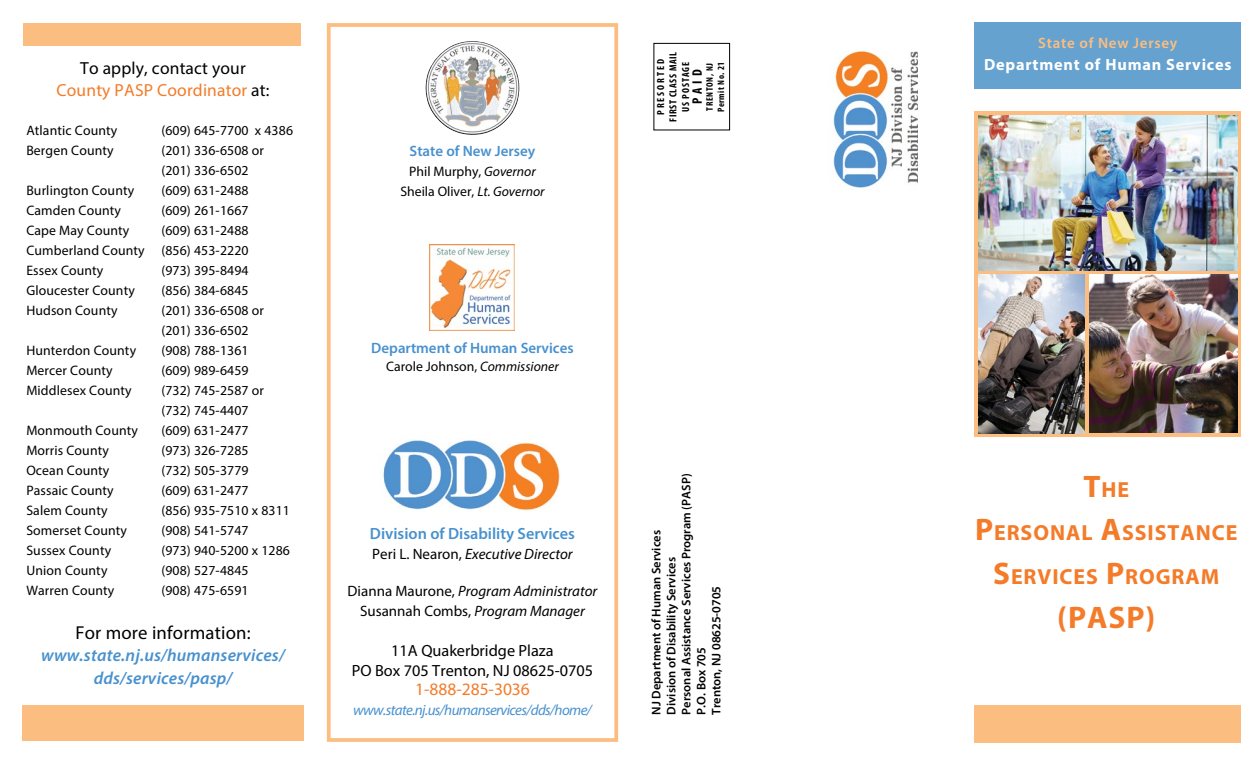
<style>
.page{position:relative;width:1260px;height:765px;background:#fff}
.page>*{position:absolute;margin:0;border:0;box-sizing:border-box;transform-origin:0 0}
.t1{font:700 31.25px "Myriad Pro";color:#f47b29}
.t2{font:700 21.88px/43.8px "Myriad Pro";letter-spacing:.045em;color:#f47b29;text-align:center}
.t3{font:18.75px "Myriad Pro";letter-spacing:.01em;color:#000}
.t4{font:italic 600 17.5px/22.5px "Myriad Pro";letter-spacing:.01em;color:#4891ce;text-align:center}
.t5{font:17.5px/22.5px "Myriad Pro";letter-spacing:.01em;color:#000;text-align:center}
.t6{font:17.5px "Myriad Pro";color:#f47b29}
.t7{font:16.25px/19.9px "Myriad Pro";color:#000;text-align:center}
.t8{font:600 16.25px "Myriad Pro";color:#4891ce}
.t9{font:700 16.25px "Myriad Pro";letter-spacing:.05em;color:#fff}
.t10{font:italic 15px/19.9px "Myriad Pro";color:#000;text-align:center}
.t11{font:600 15px "Myriad Pro";color:#4891ce}
.t12{font:italic 15px "Myriad Pro";letter-spacing:-.04em;color:#4891ce}
.t13{font:600 15px "Myriad Pro";letter-spacing:.05em;color:#fcbe80}
.t14{font:13.75px/20px "Myriad Pro";letter-spacing:.01em;color:#000;text-align:center}
.t15{font:700 condensed 13.75px "Myriad Pro";color:#000}
.t16{font:600 12.5px/15px "Myriad Pro";color:#000}
.t17{font:700 condensed 10.25px/12.6px "Myriad Pro";letter-spacing:.085em;color:#000;text-align:center}
.t18{font:700 condensed 9.5px "Myriad Pro";letter-spacing:.055em;color:#000}
.s1{color:#f47b29}
.s2{font-style:italic}
.s3{font-style:normal}
.s4{font-size:31.25px}
</style>
<div class="page">
<div style="left:24px;top:24px;width:277px;height:22px;background:#fcbe80"></div>
<div style="left:22px;top:705px;width:282px;height:36px;background:#fcbe80"></div>
<div style="left:974px;top:705px;width:267px;height:37px;background:#fcbe80"></div>
<div style="left:654px;top:43px;width:76px;height:87px;border:1px solid #000"></div>
<div style="left:327px;top:23px;width:291px;height:719px;border:4px solid #fcbe80"></div>
<img style="left:426px;top:41px;width:93px;height:94px">
<img style="left:833px;top:50px;width:85px;height:138px">
<div style="left:974px;top:22px;width:267px;height:67px;background:#66a2cf"></div>
<img style="left:429px;top:245px;width:86px;height:85px">
<div style="left:975px;top:112px;width:266px;height:325px;background:#fcbe80"></div>
<img style="left:979px;top:115px;width:259px;height:156px">
<img style="left:979px;top:274px;width:106px;height:160px">
<img style="left:1090px;top:274px;width:148px;height:159px">
<img style="left:383px;top:440px;width:177px;height:71px">
<h1 class="t5" style="left:57px;top:56px;width:214px">To apply, contact your<br><span class="s1">County PASP Coordinator</span> at:</h1>
<p class="t17" style="left:654px;top:122px;width:71px;rotate:-90deg">PRESORTED<br>FIRST CLASS MAIL<br>US POSTAGE</p>
<p class="t15" style="left:689px;top:104px;width:37px;rotate:-90deg">P A I D</p>
<p class="t18" style="left:704px;top:111px;width:49px;rotate:-90deg">TRENTON, NJ</p>
<p class="t18" style="left:715px;top:112px;width:52px;rotate:-90deg">Permit No. 21</p>
<p class="t13" style="left:1038px;top:33px;width:141px">State of New Jersey</p>
<p class="t9" style="left:984px;top:54px;width:249px">Department of Human Services</p>
<p class="t14" style="left:26px;top:120px;width:92px">Atlantic County</p>
<p class="t14" style="left:161px;top:120px;width:133px">(609) 645-7700 x 4386</p>
<p class="t14" style="left:26px;top:140px;width:89px">Bergen County</p>
<p class="t14" style="left:161px;top:140px;width:104px">(201) 336-6508 or</p>
<p class="t14" style="left:161px;top:160px;width:89px">(201) 336-6502</p>
<p class="t14" style="left:26px;top:180px;width:109px">Burlington County</p>
<p class="t14" style="left:161px;top:180px;width:89px">(609) 631-2488</p>
<p class="t14" style="left:26px;top:200px;width:96px">Camden County</p>
<p class="t14" style="left:161px;top:200px;width:89px">(609) 261-1667</p>
<p class="t14" style="left:26px;top:220px;width:104px">Cape May County</p>
<p class="t14" style="left:161px;top:220px;width:89px">(609) 631-2488</p>
<p class="t14" style="left:26px;top:240px;width:120px">Cumberland County</p>
<p class="t14" style="left:161px;top:240px;width:89px">(856) 453-2220</p>
<p class="t14" style="left:26px;top:260px;width:79px">Essex County</p>
<p class="t14" style="left:161px;top:260px;width:89px">(973) 395-8494</p>
<p class="t14" style="left:26px;top:280px;width:110px">Gloucester County</p>
<p class="t14" style="left:161px;top:280px;width:89px">(856) 384-6845</p>
<p class="t14" style="left:26px;top:300px;width:93px">Hudson County</p>
<p class="t14" style="left:161px;top:300px;width:104px">(201) 336-6508 or</p>
<p class="t14" style="left:161px;top:320px;width:89px">(201) 336-6502</p>
<p class="t14" style="left:26px;top:340px;width:111px">Hunterdon County</p>
<p class="t14" style="left:161px;top:340px;width:89px">(908) 788-1361</p>
<p class="t14" style="left:26px;top:360px;width:88px">Mercer County</p>
<p class="t14" style="left:161px;top:360px;width:89px">(609) 989-6459</p>
<p class="t14" style="left:26px;top:380px;width:107px">Middlesex County</p>
<p class="t14" style="left:161px;top:380px;width:104px">(732) 745-2587 or</p>
<p class="t14" style="left:161px;top:400px;width:89px">(732) 745-4407</p>
<p class="t14" style="left:26px;top:420px;width:113px">Monmouth County</p>
<p class="t14" style="left:161px;top:420px;width:89px">(609) 631-2477</p>
<p class="t14" style="left:26px;top:440px;width:84px">Morris County</p>
<p class="t14" style="left:161px;top:440px;width:89px">(973) 326-7285</p>
<p class="t14" style="left:26px;top:460px;width:84px">Ocean County</p>
<p class="t14" style="left:161px;top:460px;width:89px">(732) 505-3779</p>
<p class="t14" style="left:26px;top:480px;width:89px">Passaic County</p>
<p class="t14" style="left:161px;top:480px;width:89px">(609) 631-2477</p>
<p class="t14" style="left:26px;top:500px;width:83px">Salem County</p>
<p class="t14" style="left:161px;top:500px;width:130px">(856) 935-7510 x 8311</p>
<p class="t14" style="left:26px;top:520px;width:102px">Somerset County</p>
<p class="t14" style="left:161px;top:520px;width:89px">(908) 541-5747</p>
<p class="t14" style="left:26px;top:540px;width:86px">Sussex County</p>
<p class="t14" style="left:161px;top:540px;width:130px">(973) 940-5200 x 1286</p>
<p class="t14" style="left:26px;top:560px;width:83px">Union County</p>
<p class="t14" style="left:161px;top:560px;width:89px">(908) 527-4845</p>
<p class="t14" style="left:26px;top:580px;width:90px">Warren County</p>
<p class="t14" style="left:161px;top:580px;width:89px">(908) 475-6591</p>
<h3 class="t3" style="left:75px;top:621px;width:177px">For more information:</h3>
<p class="t4" style="left:41px;top:643px;width:245px">www.state.nj.us/humanservices/ dds/services/pasp/</p>
<h4 class="t11" style="left:410px;top:141px;width:127px">State of New Jersey</h4>
<p class="t14" style="left:400px;top:161px;width:146px">Phil Murphy, <span class="s2">Governor<br></span>Sheila Oliver, <span class="s2">Lt. Governor</span></p>
<h4 class="t11" style="left:371px;top:338px;width:204px">Department of Human Services</h4>
<p class="t14" style="left:386px;top:356px;width:174px">Carole Johnson, <span class="s2">Commissioner</span></p>
<h4 class="t8" style="left:370px;top:523px;width:207px">Division of Disability Services</h4>
<p class="t10" style="left:372px;top:544px;width:202px"><span class="s3">Peri L. Nearon,</span> Executive Director</p>
<p class="t10" style="left:348px;top:581px;width:251px"><span class="s3">Dianna Maurone,</span> Program Administrator<br><span class="s3">Susannah Combs,</span> Program Manager</p>
<p class="t7" style="left:352px;top:640px;width:243px">11A Quakerbridge Plaza<br>PO Box 705 Trenton, NJ 08625-0705</p>
<p class="t6" style="left:415px;top:679px;width:116px">1-888-285-3036</p>
<p class="t12" style="left:353px;top:701px;width:240px">www.state.nj.us/humanservices/dds/home/</p>
<p class="t16" style="left:648px;top:715px;width:243px;rotate:-90deg">NJ Department of Human Services<br>Division of Disability Services<br>Personal Assistance Services Program (PASP)<br>P.O. Box 705<br>Trenton, NJ 08625-0705</p>
<h1 class="t2" style="left:975px;top:467px;width:264px"><span class="s4">T</span>HE<br><span class="s4">P</span>ERSONAL <span class="s4">A</span>SSISTANCE<br><span class="s4">S</span>ERVICES <span class="s4">P</span>ROGRAM</h1>
<h1 class="t1" style="left:1057px;top:597px;width:99px">(PASP)</h1>
</div>
